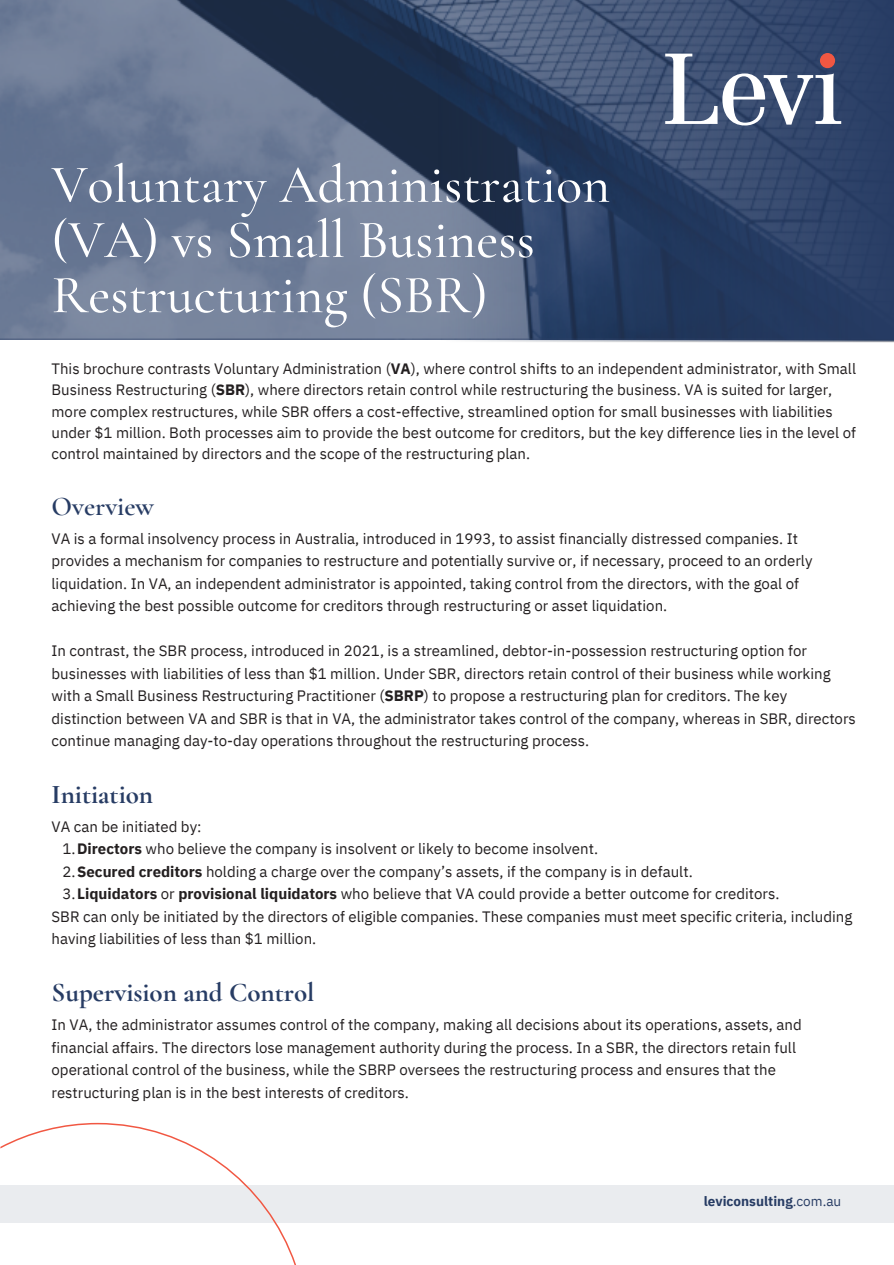
<style>
.page{position:relative;width:894px;height:1265px;background:#fff}
.page>*{position:absolute;margin:0;border:0;box-sizing:border-box;transform-origin:0 0}
.t1{font:500 54.15px/55.2px "Cormorant Garamond";color:#fff}
.t2{font:700 27px "Cormorant Garamond";color:#273c64}
.t3{font:600 27px "Cormorant Garamond";color:#273c64}
.t4{font:15px/22.5px "IBM Plex Sans";color:#231f20}
.t5{font:700 13.5px "IBM Plex Sans";color:#273c64}
.s1{font-weight:700}
.s2{font-weight:400}
</style>
<div class="page">
<img style="left:0;top:0;width:436px;height:340px">
<img style="left:436px;top:0;width:458px;height:342px">
<div style="left:0;top:1185px;width:894px;height:37px;background:#eaecef"></div>
<svg style="left:0;top:1122px;width:296px;height:142px"></svg>
<svg style="left:665px;top:54px;width:176px;height:71px"></svg>
<div style="left:820px;top:53px;width:15px;height:15px;background:#f15742;border-radius:50%"></div>
<p class="t1" style="left:52px;top:157px;width:560px">Voluntary Administration (VA) vs Small Business<br>Restructuring (SBR)</p>
<p class="t4" style="left:52px;top:357px;width:806px;line-height:21.3px">This brochure contrasts Voluntary Administration (<span class="s1">VA</span>), where control shifts to an independent administrator, with Small Business Restructuring (<span class="s1">SBR</span>), where directors retain control while restructuring the business. VA is suited for larger, more complex restructures, while SBR offers a cost-effective, streamlined option for small businesses with liabilities under $1 million. Both processes aim to provide the best outcome for creditors, but the key difference lies in the level of control maintained by directors and the scope of the restructuring plan.</p>
<h2 class="t3" style="left:52px;top:489px;width:104px">Overview</h2>
<h2 class="t4" style="left:52px;top:527px;width:762px">VA is a formal insolvency process in Australia, introduced in 1993, to assist financially distressed companies. It provides a mechanism for companies to restructure and potentially survive or, if necessary, proceed to an orderly liquidation. In VA, an independent administrator is appointed, taking control from the directors, with the goal of achieving the best possible outcome for creditors through restructuring or asset liquidation.</h2>
<h2 class="t4" style="left:52px;top:639px;width:806px">In contrast, the SBR process, introduced in 2021, is a streamlined, debtor-in-possession restructuring option for businesses with liabilities of less than $1 million. Under SBR, directors retain control of their business while working with a Small Business Restructuring Practitioner (<span class="s1">SBRP</span>) to propose a restructuring plan for creditors. The key distinction between VA and SBR is that in VA, the administrator takes control of the company, whereas in SBR, directors continue managing day-to-day operations throughout the restructuring process.</h2>
<h2 class="t2" style="left:52px;top:777px;width:103px">Initiation</h2>
<h2 class="t4" style="left:52px;top:815px;width:152px">VA can be initiated by:</h2>
<h2 class="t4" style="left:62px;top:837px;width:537px">1.<span class="s1">Directors</span> who believe the company is insolvent or likely to become insolvent.</h2>
<p class="t4" style="left:62px;top:860px;width:632px">2.<span class="s1">Secured creditors</span> holding a charge over the company’s assets, if the company is in default.</p>
<p class="t4" style="left:62px;top:882px;width:719px">3.<span class="s1">Liquidators</span> or <span class="s1">provisional liquidators</span> who believe that VA could provide a better outcome for creditors.</p>
<p class="t4" style="left:52px;top:905px;width:802px">SBR can only be initiated by the directors of eligible companies. These companies must meet specific criteria, including having liabilities of less than $1 million.</p>
<h2 class="t2" style="left:52px;top:975px;width:265px">Supervision and Control</h2>
<h2 class="t4" style="left:52px;top:1013px;width:752px">In VA, the administrator assumes control of the company, making all decisions about its operations, assets, and financial affairs. The directors lose management authority during the process. In a SBR, the directors retain full operational control of the business, while the SBRP oversees the restructuring process and ensures that the restructuring plan is in the best interests of creditors.</h2>
<h2 class="t5" style="left:704px;top:1192px;width:139px">leviconsulting<span class="s2">.com.au</span></h2>
</div>
